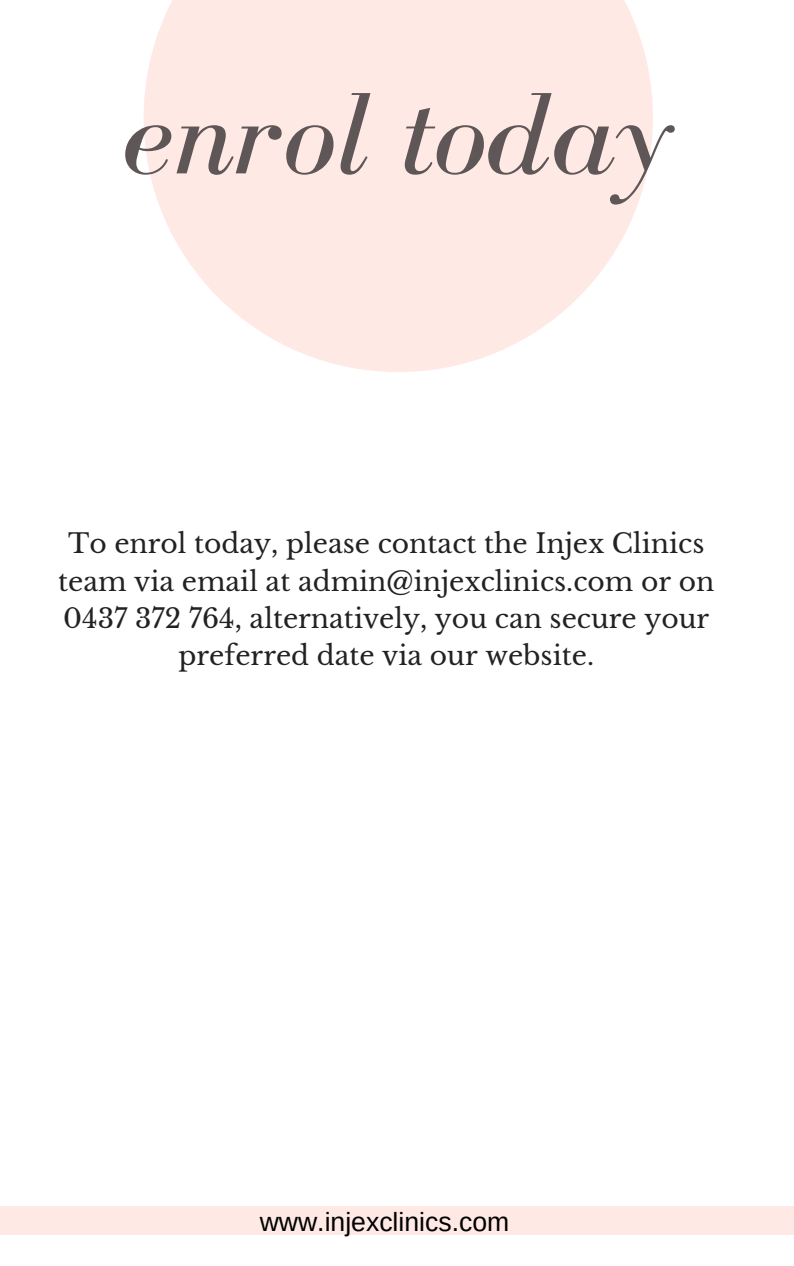
<style>
.page{position:relative;width:794px;height:1266px;background:#fff}
.page>*{position:absolute;margin:0;border:0;box-sizing:border-box;transform-origin:0 0}
.t1{font:italic 119.48px "Bodoni FLF";color:#5e5657}
.t2{font:26.55px/37.1px "Libre Baskerville";color:#222;text-align:center}
.t3{font:26.55px "Arimo";color:#000}
</style>
<div class="page">
<svg style="left:144px;top:0;width:508px;height:372px;fill:#ffe9e4"></svg>
<div style="left:0;top:1206px;width:793px;height:28px;background:#ffe9e4"></div>
<h1 class="t1" style="left:121px;top:69px;width:553px">enrol today</h1>
<p class="t2" style="left:58px;top:525px;width:657px">To enrol today, please contact the Injex Clinics team via email at admin@injexclinics.com or on 0437 372 764, alternatively, you can secure your preferred date via our website.</p>
<p class="t3" style="left:259px;top:1207px;width:251px">www.injexclinics.com</p>
</div>
